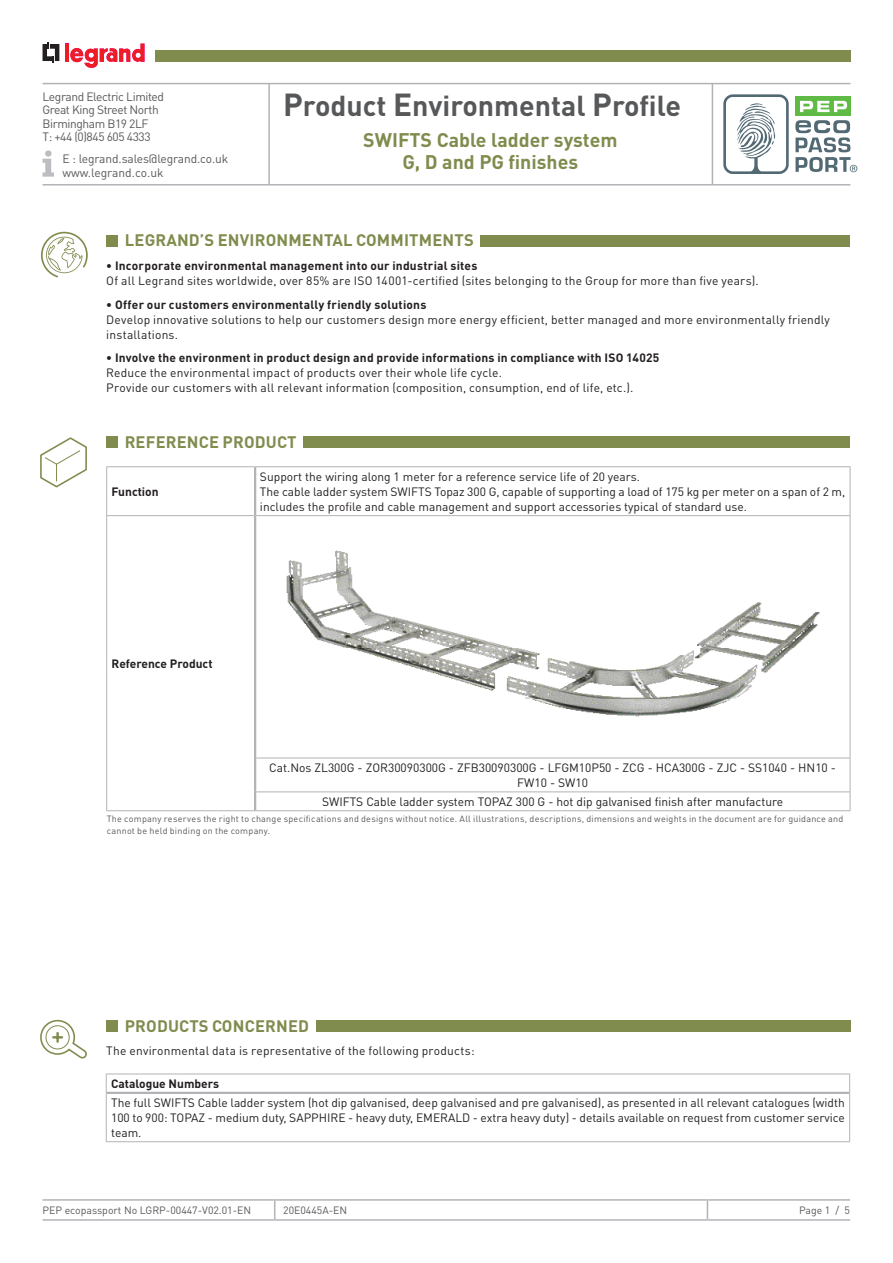
<style>
.page{position:relative;width:893px;height:1263px;background:#fff}
.page>*{position:absolute;margin:0;border:0;box-sizing:border-box;transform-origin:0 0}
.t1{font:700 28.5px "DIN Pro";color:#57585a}
.t2{font:700 19.5px/22.5px "DIN Pro";color:#7f8c4e;text-align:center}
.t3{font:700 16.5px "DIN Pro";letter-spacing:.01em;color:#7f8c4e}
.t4{font:12px/15px "DIN Pro";letter-spacing:.005em;color:#231f20}
.t5{font:700 12px "DIN Pro";letter-spacing:.015em;color:#231f20}
.t6{font:12px/13.5px "DIN Pro";letter-spacing:-.035em;color:#57585a}
.t7{font:12px/13.5px "DIN Pro";letter-spacing:-.01em;color:#57585a}
.t8{font:10.5px "DIN Pro";color:#57585a}
.t9{font:9px/12px "DIN Pro";letter-spacing:.025em;color:#57585a}
.s1{font-size:31.5px}
</style>
<div class="page">
<hr style="left:43px;top:1199px;width:232px;height:2px;background:#b2b3b7">
<hr style="left:275px;top:1199px;width:432px;height:2px;background:#b2b3b7">
<svg style="left:274px;top:1201px;width:1px;height:18px"></svg>
<hr style="left:707px;top:1199px;width:143px;height:2px;background:#b2b3b7">
<svg style="left:707px;top:1201px;width:1px;height:18px"></svg>
<hr style="left:43px;top:1219px;width:232px;height:2px;background:#b2b3b7">
<hr style="left:275px;top:1219px;width:432px;height:2px;background:#b2b3b7">
<hr style="left:707px;top:1219px;width:143px;height:2px;background:#b2b3b7">
<div style="left:795px;top:97px;width:56px;height:19px;background:#60bb46"></div>
<svg style="left:800px;top:101px;width:47px;height:11px"></svg>
<svg style="left:723px;top:94px;width:66px;height:80px"></svg>
<svg style="left:795px;top:120px;width:62px;height:52px"></svg>
<svg style="left:43px;top:43px;width:16px;height:20px"></svg>
<hr style="left:65px;top:44px;width:4px;height:18px;background:#ee1d23">
<svg style="left:70px;top:44px;width:75px;height:24px"></svg>
<hr style="left:43px;top:83px;width:807px;height:1px;background:#b2b3b7">
<hr style="left:43px;top:184px;width:807px;height:2px;background:#b2b3b7">
<hr style="left:268px;top:84px;width:2px;height:100px;background:#b2b3b7">
<hr style="left:712px;top:84px;width:1px;height:100px;background:#b2b3b7">
<div style="left:155px;top:50px;width:695px;height:12px;background:#7f8c4e"></div>
<svg style="left:43px;top:150px;width:11px;height:27px"></svg>
<div style="left:106px;top:235px;width:12px;height:11px;background:#7f8c4e"></div>
<div style="left:480px;top:235px;width:370px;height:11px;background:#7f8c4e"></div>
<svg style="left:41px;top:232px;width:47px;height:45px"></svg>
<div style="left:106px;top:1020px;width:12px;height:12px;background:#7f8c4e"></div>
<div style="left:316px;top:1020px;width:534px;height:12px;background:#7f8c4e"></div>
<div style="left:106px;top:436px;width:12px;height:12px;background:#7f8c4e"></div>
<div style="left:303px;top:436px;width:547px;height:12px;background:#7f8c4e"></div>
<hr style="left:106px;top:466px;width:149px;height:1px;background:#b2b3b7">
<hr style="left:106px;top:467px;width:1px;height:48px;background:#b2b3b7">
<hr style="left:106px;top:515px;width:148px;height:1px;background:#b2b3b7">
<hr style="left:106px;top:516px;width:1px;height:242px;background:#b2b3b7">
<hr style="left:106px;top:758px;width:1px;height:34px;background:#b2b3b7">
<svg style="left:106px;top:792px;width:1px;height:18px"></svg>
<hr style="left:106px;top:810px;width:149px;height:1px;background:#b2b3b7">
<hr style="left:255px;top:810px;width:595px;height:1px;background:#b2b3b7">
<hr style="left:255px;top:466px;width:595px;height:1px;background:#b2b3b7">
<hr style="left:850px;top:467px;width:1px;height:48px;background:#b2b3b7">
<hr style="left:256px;top:515px;width:594px;height:1px;background:#b2b3b7">
<hr style="left:850px;top:516px;width:1px;height:242px;background:#b2b3b7">
<hr style="left:256px;top:758px;width:594px;height:1px;background:#b2b3b7">
<hr style="left:850px;top:758px;width:1px;height:33px;background:#b2b3b7">
<hr style="left:256px;top:791px;width:594px;height:1px;background:#b2b3b7">
<svg style="left:850px;top:792px;width:1px;height:18px"></svg>
<hr style="left:254px;top:467px;width:2px;height:49px;background:#b2b3b7">
<hr style="left:254px;top:516px;width:2px;height:242px;background:#b2b3b7">
<hr style="left:254px;top:758px;width:2px;height:34px;background:#b2b3b7">
<svg style="left:254px;top:792px;width:2px;height:18px"></svg>
<hr style="left:106px;top:1073px;width:744px;height:1px;background:#b2b3b7">
<svg style="left:849px;top:1074px;width:1px;height:19px"></svg>
<hr style="left:849px;top:1093px;width:1px;height:48px;background:#b2b3b7">
<hr style="left:106px;top:1141px;width:744px;height:1px;background:#b2b3b7">
<hr style="left:107px;top:1092px;width:742px;height:2px;background:#b2b3b7">
<svg style="left:106px;top:1074px;width:1px;height:19px"></svg>
<hr style="left:106px;top:1093px;width:1px;height:48px;background:#b2b3b7">
<img style="left:286px;top:550px;width:534px;height:166px">
<svg style="left:40px;top:437px;width:47px;height:50px"></svg>
<svg style="left:40px;top:1020px;width:47px;height:38px"></svg>
<p class="t6" style="left:43px;top:89px;width:123px">Legrand Electric Limited<br>Great King Street North<br>Birmingham B19 2LF<br>T: +44 (0)845 605 4333</p>
<p class="t7" style="left:62px;top:152px;width:167px">E : legrand.sales@legrand.co.uk www.legrand.co.uk</p>
<h1 class="t1" style="left:283px;top:86px;width:399px"><span class="s1">P</span>roduct <span class="s1">E</span>nvironmental <span class="s1">P</span>rofile</h1>
<h2 class="t2" style="left:363px;top:128px;width:256px">SWIFTS Cable ladder system<br>G, D and PG finishes</h2>
<h3 class="t3" style="left:125px;top:229px;width:350px">LEGRAND’S ENVIRONMENTAL COMMITMENTS</h3>
<p class="t5" style="left:106px;top:257px;width:373px">• Incorporate environmental management into our industrial sites</p>
<p class="t4" style="left:106px;top:273px;width:654px">Of all Legrand sites worldwide, over 85% are ISO 14001-certified (sites belonging to the Group for more than five years).</p>
<p class="t5" style="left:106px;top:296px;width:322px">• Offer our customers environmentally friendly solutions</p>
<p class="t4" style="left:106px;top:311px;width:725px">Develop innovative solutions to help our customers design more energy efficient, better managed and more environmentally friendly installations.</p>
<p class="t5" style="left:106px;top:349px;width:555px">• Involve the environment in product design and provide informations in compliance with ISO 14025</p>
<p class="t4" style="left:106px;top:365px;width:529px">Reduce the environmental impact of products over their whole life cycle.<br>Provide our customers with all relevant information (composition, consumption, end of life, etc.).</p>
<p class="t3" style="left:125px;top:431px;width:173px">REFERENCE PRODUCT</p>
<p class="t5" style="left:112px;top:483px;width:49px">Function</p>
<p class="t4" style="left:260px;top:468px;width:381px">Support the wiring along 1 meter for a reference service life of 20 years.</p>
<p class="t4" style="left:260px;top:483px;width:587px">The cable ladder system SWIFTS Topaz 300 G, capable of supporting a load of 175 kg per meter on a span of 2 m, includes the profile and cable management and support accessories typical of standard use.</p>
<p class="t5" style="left:112px;top:655px;width:103px">Reference Product</p>
<p class="t4" style="left:269px;top:760px;width:568px">Cat.Nos ZL300G - ZOR30090300G - ZFB30090300G - LFGM10P50 - ZCG - HCA300G - ZJC - SS1040 - HN10 -</p>
<p class="t4" style="left:517px;top:775px;width:72px">FW10 - SW10</p>
<p class="t4" style="left:322px;top:793px;width:463px">SWIFTS Cable ladder system TOPAZ 300 G - hot dip galvanised finish after manufacture</p>
<p class="t9" style="left:107px;top:813px;width:738px">The company reserves the right to change specifications and designs without notice. All illustrations, descriptions, dimensions and weights in the document are for guidance and cannot be held binding on the company.</p>
<p class="t3" style="left:125px;top:1015px;width:186px">PRODUCTS CONCERNED</p>
<p class="t4" style="left:106px;top:1043px;width:370px">The environmental data is representative of the following products:</p>
<p class="t5" style="left:111px;top:1075px;width:110px">Catalogue Numbers</p>
<p class="t4" style="left:111px;top:1094px;width:735px;text-align:justify">The full SWIFTS Cable ladder system (hot dip galvanised, deep galvanised and pre galvanised), as presented in all relevant catalogues (width 100 to 900: TOPAZ - medium duty, SAPPHIRE - heavy duty, EMERALD - extra heavy duty) - details available on request from customer service team.</p>
<p class="t8" style="left:43px;top:1203px;width:210px">PEP ecopassport No LGRP-00447-V02.01-EN</p>
<p class="t8" style="left:283px;top:1203px;width:66px">20E0445A-EN</p>
<p class="t8" style="left:799px;top:1203px;width:53px">Page 1 / 5</p>
</div>
